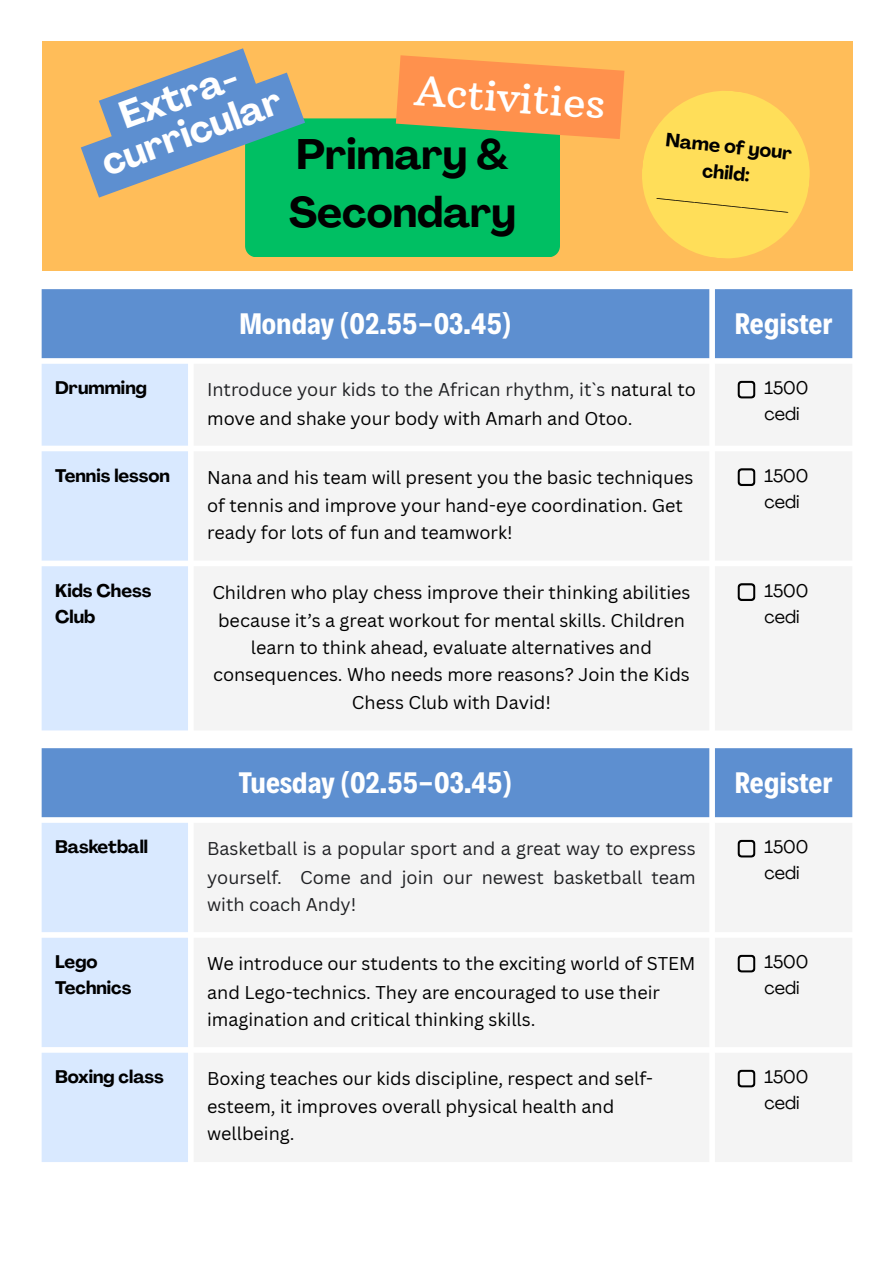
<style>
.page{position:relative;width:894px;height:1263px;background:#fff}
.page>*{position:absolute;margin:0;border:0;box-sizing:border-box;transform-origin:0 0}
.t1{font:700 42.15px/58.8px "Agrandir";color:#000}
.t2{font:41.4px "Arbutus Slab";color:#fff}
.t3{font:700 37.95px/37.8px "Agrandir";color:#fff;text-align:center}
.t4{font:700 30px "Decalotype";color:#fff}
.t5{font:700 18.9px/26.2px "Agrandir";color:#000;text-align:center}
.t6{font:18px/27.6px "Canva Sans";color:#000}
.t7{font:18px/27.6px "Canva Sans";color:#202124;text-align:justify}
.t8{font:700 18px/25.8px "Agrandir";color:#000}
.t9{font:18px/25.8px "Agrandir";color:#000}
.s1{color:#202124}
</style>
<div class="page">
<div style="left:42px;top:42px;width:810px;height:229px;background:#ffbd59"></div>
<svg style="left:642px;top:91px;width:168px;height:168px"></svg>
<svg style="left:80px;top:48px;width:544px;height:209px"></svg>
<div style="left:42px;top:289px;width:810px;height:69px;background:#5d8fd0"></div>
<div style="left:42px;top:364px;width:146px;height:366px;background:#d9e9ff"></div>
<div style="left:194px;top:364px;width:658px;height:366px;background:#f4f4f4"></div>
<svg style="left:737px;top:381px;width:18px;height:18px"></svg>
<svg style="left:737px;top:468px;width:18px;height:18px"></svg>
<svg style="left:737px;top:583px;width:18px;height:18px"></svg>
<div style="left:42px;top:748px;width:810px;height:69px;background:#5d8fd0"></div>
<div style="left:42px;top:823px;width:146px;height:339px;background:#d9e9ff"></div>
<div style="left:194px;top:823px;width:658px;height:339px;background:#f4f4f4"></div>
<svg style="left:737px;top:840px;width:18px;height:18px"></svg>
<svg style="left:737px;top:955px;width:18px;height:18px"></svg>
<svg style="left:737px;top:1070px;width:18px;height:18px"></svg>
<p class="t3" style="left:85px;top:114px;width:190px;rotate:-20deg">Extra&shy;curricular</p>
<p class="t2" style="left:416px;top:65px;width:193px;rotate:4deg">Activities</p>
<p class="t1" style="left:289px;top:129px;width:229px">Primary &amp;<br>Secondary</p>
<p class="t5" style="left:666px;top:129px;width:128px;rotate:6deg">Name of your child:</p>
<p class="t5" style="left:658px;top:181px;width:134px;rotate:6deg">______________</p>
<p class="t4" style="left:239px;top:304px;width:273px">Monday (02.55-03.45)</p>
<p class="t4" style="left:734px;top:304px;width:99px">Register</p>
<p class="t8" style="left:55px;top:377px;width:93px">Drumming</p>
<p class="t6" style="left:207px;top:375px;width:490px;line-height:28.2px"><span class="s1">Introduce your kids to the African rhythm, it`s</span> natural to move and shake your body with Amarh and Otoo.</p>
<p class="t9" style="left:764px;top:377px;width:45px">1500 cedi</p>
<p class="t8" style="left:55px;top:464px;width:116px">Tennis lesson</p>
<p class="t6" style="left:207px;top:463px;width:487px">Nana and his team will present you the basic techniques of tennis and improve your hand-eye coordination. Get ready for lots of fun and teamwork!</p>
<p class="t9" style="left:764px;top:464px;width:45px">1500 cedi</p>
<p class="t8" style="left:55px;top:579px;width:98px">Kids Chess<br>Club</p>
<p class="t6" style="left:212px;top:578px;width:479px;text-align:center">Children who play chess improve their thinking abilities because it’s a great workout for mental skills. Children learn to think ahead, evaluate alternatives and consequences. Who needs more reasons? Join the Kids Chess Club with David!</p>
<p class="t9" style="left:764px;top:579px;width:45px">1500 cedi</p>
<p class="t4" style="left:239px;top:763px;width:275px">Tuesday (02.55-03.45)</p>
<p class="t4" style="left:734px;top:763px;width:99px">Register</p>
<p class="t8" style="left:55px;top:836px;width:94px">Basketball</p>
<p class="t7" style="left:207px;top:835px;width:490px">Basketball is a popular sport and a great way to express yourself. Come and join our newest basketball team with coach Andy!</p>
<p class="t9" style="left:764px;top:836px;width:45px">1500 cedi</p>
<p class="t8" style="left:55px;top:951px;width:78px">Lego<br>Technics</p>
<p class="t6" style="left:207px;top:950px;width:489px">We introduce our students to the exciting world of STEM and Lego-technics. They are encouraged to use their imagination and critical thinking skills.</p>
<p class="t9" style="left:764px;top:951px;width:45px">1500 cedi</p>
<p class="t8" style="left:55px;top:1066px;width:110px">Boxing class</p>
<p class="t6" style="left:207px;top:1064px;width:447px">Boxing teaches our kids discipline, respect and self&shy;esteem, it improves overall physical health and wellbeing.</p>
<p class="t9" style="left:764px;top:1066px;width:45px">1500 cedi</p>
</div>
